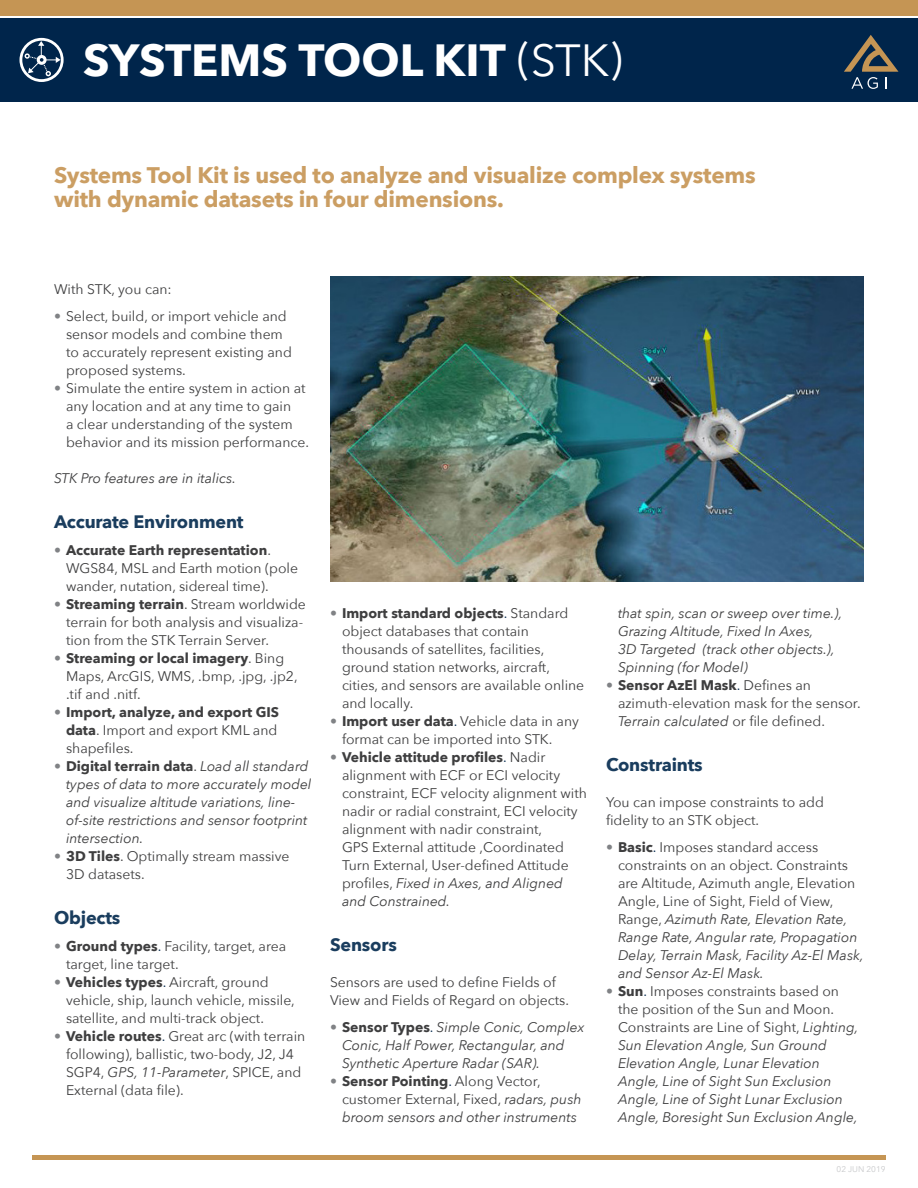
<style>
.page{position:relative;width:918px;height:1188px;background:#fff}
.page>*{position:absolute;margin:0;border:0;box-sizing:border-box;transform-origin:0 0}
.t1{font:700 45px "Avenir Next";color:#fff}
.Heading_1{font:700 22.5px/24px "Avenir Next";letter-spacing:-.01em;color:#cb9e63}
.Heading_2{font:700 18px "Avenir Next";letter-spacing:-.01em;color:#1a3d5e}
.Heading_1-2{font:13.95px/18px "Avenir Next";color:#3e3e3f}
.t2{font:italic 13.95px/18px "Avenir Next";color:#3e3e3f}
.t3{font:8.25px "Avenir Next";color:#c7c8ca}
.s1{font-weight:400}
.s2{color:#808285}
.s3{font-weight:700}
.s4{font-style:normal;color:#808285}
.s5{font-weight:700;font-style:normal}
.s6{font-style:normal}
.s7{font-weight:700;color:#808285}
.s8{color:#00264b}
.s9{font-style:italic}
.s10{font-style:normal;color:#00264b}
</style>
<div class="page">
<div style="left:0;top:18px;width:918px;height:84px;background:#00254b"></div>
<div style="left:0;top:0;width:918px;height:16px;background:#c59554"></div>
<hr style="left:32px;top:1156px;width:854px;height:4px;background:#c59554">
<svg style="left:844px;top:35px;width:55px;height:54px"></svg>
<svg style="left:20px;top:38px;width:44px;height:44px"></svg>
<img style="left:330px;top:276px;width:534px;height:306px">
<h1 class="t1" style="left:83px;top:21px;width:541px">SYSTEMS TOOL KIT <span class="s1">(STK)</span></h1>
<p class="Heading_1" style="left:54px;top:163px;width:703px">Systems Tool Kit is used to analyze and visualize complex systems with dynamic datasets in four dimensions.</p>
<p class="Heading_1-2" style="left:54px;top:280px;width:119px">With STK, you can:</p>
<p class="Heading_1-2" style="left:66px;top:307px;width:227px;text-indent:-12px"><span class="s2">•</span> Select, build, or import vehicle and sensor models and combine them to accurately represent existing and proposed systems.</p>
<p class="Heading_1-2" style="left:66px;top:379px;width:245px;text-indent:-12px"><span class="s2">•</span> Simulate the entire system in action at any location and at any time to gain<br>a clear understanding of the system behavior and its mission performance.</p>
<p class="t2" style="left:54px;top:469px;width:184px">STK Pro features are in italics.</p>
<p class="Heading_2" style="left:54px;top:506px;width:191px">Accurate Environment</p>
<p class="Heading_1-2" style="left:66px;top:541px;width:234px;text-indent:-12px"><span class="s2">•</span> <span class="s3">Accurate Earth representation</span>.<br>WGS84, MSL and Earth motion (pole wander, nutation, sidereal time).</p>
<p class="Heading_1-2" style="left:66px;top:595px;width:241px;text-indent:-12px"><span class="s2">•</span> <span class="s3">Streaming terrain</span>. Stream worldwide terrain for both analysis and visualiza&shy;tion from the STK Terrain Server.</p>
<p class="Heading_1-2" style="left:66px;top:649px;width:233px;text-indent:-12px"><span class="s2">•</span> <span class="s3">Streaming or local imagery</span>. Bing<br>Maps, ArcGIS, WMS, .bmp, .jpg, .jp2, .tif and .nitf.</p>
<p class="Heading_1-2" style="left:66px;top:703px;width:215px;text-indent:-12px"><span class="s2">•</span> <span class="s3">Import, analyze, and export GIS data</span>. Import and export KML and shapefiles.</p>
<p class="t2" style="left:66px;top:757px;width:247px;text-indent:-12px"><span class="s4">•</span> <span class="s5">Digital terrain data</span><span class="s6">.</span> Load all standard types of data to more accurately model and visualize altitude variations, line&shy;of-site restrictions and sensor footprint intersection.</p>
<p class="Heading_1-2" style="left:66px;top:847px;width:225px;text-indent:-12px"><span class="s7">•</span> <span class="s3">3D Tiles</span>. Optimally stream massive<br>3D datasets.</p>
<p class="Heading_2" style="left:54px;top:902px;width:68px">Objects</p>
<p class="Heading_1-2" style="left:66px;top:937px;width:222px;text-indent:-12px"><span class="s2">•</span> <span class="s3">Ground types</span><span class="s8">.</span> Facility, target, area target, line target.</p>
<p class="Heading_1-2" style="left:66px;top:973px;width:230px;text-indent:-12px"><span class="s2">•</span> <span class="s3">Vehicles types</span><span class="s8">.</span> Aircraft, ground vehicle, ship, launch vehicle, missile, satellite, and multi-track object.</p>
<p class="Heading_1-2" style="left:66px;top:1027px;width:241px;text-indent:-12px"><span class="s2">•</span> <span class="s3">Vehicle routes</span><span class="s8">.</span> Great arc (with terrain following), ballistic, two-body, J2, J4<br>SGP4, <span class="s9">GPS, 11-Parameter</span>, SPICE, and External (data file).</p>
<p class="Heading_1-2" style="left:342px;top:604px;width:244px;text-indent:-12px"><span class="s2">•</span> <span class="s3">Import standard objects</span><span class="s8">.</span> Standard object databases that contain thousands of satellites, facilities, ground station networks, aircraft, cities, and sensors are available online and locally.</p>
<p class="Heading_1-2" style="left:342px;top:712px;width:238px;text-indent:-12px"><span class="s2">•</span> <span class="s3">Import user data</span><span class="s8">.</span> Vehicle data in any format can be imported into STK.</p>
<p class="Heading_1-2" style="left:342px;top:748px;width:247px;text-indent:-12px"><span class="s2">•</span> <span class="s3">Vehicle attitude profiles</span><span class="s8">.</span> N adir alignment with ECF or ECI velocity constraint, ECF velocity alignment with nadir or radial constraint, ECI velocity alignment with nadir constraint,<br>GPS External attitude ,Coordinated Turn External, User-defined Attitude profiles, <span class="s9">Fixed in Axes, and Aligned and Constrained.</span></p>
<p class="Heading_2" style="left:330px;top:929px;width:68px">Sensors</p>
<p class="Heading_1-2" style="left:330px;top:973px;width:241px">Sensors are used to define Fields of<br>View and Fields of Regard on objects.</p>
<p class="t2" style="left:342px;top:1018px;width:244px;text-indent:-12px"><span class="s4">•</span> <span class="s5">Sensor Types</span><span class="s10">.</span> Simple Conic, Complex<br>Conic, Half Power, Rectangular, and<br>Synthetic Aperture Radar (SAR).</p>
<p class="t2" style="left:342px;top:1072px;width:241px;text-indent:-12px"><span class="s4">•</span> <span class="s5">Sensor Pointing</span><span class="s10">.</span> <span class="s6">Along Vector, customer External, Fixed,</span> radars, push broom sensors and other instruments</p>
<p class="t2" style="left:618px;top:604px;width:226px">that spin, scan or sweep over time.),<br>Grazing Altitude, Fixed In Axes,<br>3D Targeted (track other objects.),<br>Spinning (for Model)</p>
<p class="Heading_1-2" style="left:618px;top:676px;width:244px;text-indent:-12px"><span class="s2">•</span> <span class="s3">Sensor AzEl Mask</span><span class="s8">.</span> Defines an azimuth-elevation mask for the sensor.<br><span class="s9">Terrain calculated</span> or file defined.</p>
<p class="Heading_2" style="left:606px;top:749px;width:98px">Constraints</p>
<p class="Heading_1-2" style="left:606px;top:793px;width:219px">You can impose constraints to add fidelity to an STK object.</p>
<p class="Heading_1-2" style="left:618px;top:838px;width:247px;text-indent:-12px"><span class="s2">•</span> <span class="s3">Basic</span><span class="s8">.</span> Imposes standard access constraints on an object. Constraints are Altitude, Azimuth angle, Elevation Angle, Line of Sight, Field of View, Range, <span class="s9">Azimuth Rate, Elevation Rate, Range Rate, Angular rate, Propagation Delay, Terrain Mask, Facility Az-El Mask, and Sensor Az-El Mask.</span></p>
<p class="t2" style="left:618px;top:982px;width:242px;text-indent:-12px"><span class="s4">•</span> <span class="s5">Sun</span><span class="s10">.</span> <span class="s6">Imposes constraints based on the position of the Sun and Moon.<br>Constraints are Line of Sight,</span> Lighting, Sun Elevation Angle, Sun Ground Elevation Angle, Lunar Elevation Angle, Line of Sight Sun Exclusion Angle, Line of Sight Lunar Exclusion Angle, Boresight Sun Exclusion Angle,</p>
<p class="t3" style="left:837px;top:1162px;width:50px">02 Jun 2019</p>
</div>
